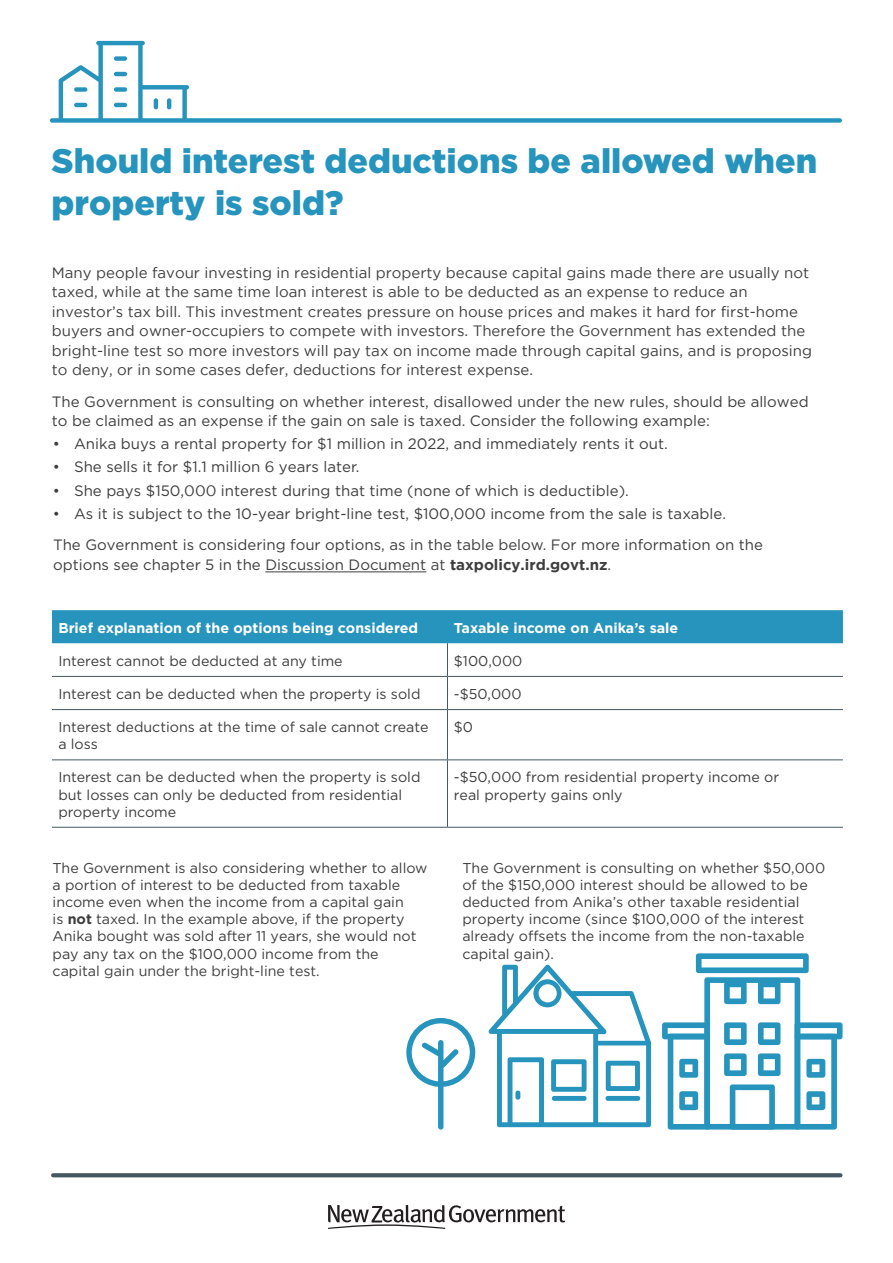
<style>
.page{position:relative;width:893px;height:1263px;background:#fff}
.page>*{position:absolute;margin:0;border:0;box-sizing:border-box;transform-origin:0 0}
.Body{font:900 34.05px/41.1px "Gotham";color:#2694bd}
.Body-2{font:15px/19.5px "Gotham";color:#3e3e3f}
.Body-3{font:14.25px/17.1px "Gotham";color:#3e3e3f}
.t1{font:700 14.25px "Gotham";color:#fff}
.s1{font-weight:700}
</style>
<div class="page">
<svg style="left:328px;top:1205px;width:237px;height:24px"></svg>
<svg style="left:50px;top:41px;width:792px;height:82px"></svg>
<svg style="left:53px;top:1173px;width:787px;height:4px;background:#4d5e67"></svg>
<div style="left:52px;top:610px;width:791px;height:33px;background:#2694bd"></div>
<hr style="left:447px;top:643px;width:1px;height:33px;background:#455760">
<hr style="left:52px;top:676px;width:395px;height:1px;background:#455760">
<hr style="left:447px;top:676px;width:396px;height:1px;background:#455760">
<hr style="left:447px;top:677px;width:1px;height:32px;background:#455760">
<hr style="left:52px;top:709px;width:395px;height:1px;background:#455760">
<hr style="left:447px;top:709px;width:396px;height:1px;background:#455760">
<hr style="left:447px;top:710px;width:1px;height:49px;background:#455760">
<hr style="left:52px;top:759px;width:395px;height:1px;background:#455760">
<hr style="left:447px;top:759px;width:396px;height:1px;background:#455760">
<hr style="left:447px;top:760px;width:1px;height:67px;background:#455760">
<hr style="left:52px;top:827px;width:395px;height:1px;background:#455760">
<hr style="left:447px;top:827px;width:396px;height:1px;background:#455760">
<svg style="left:489px;top:964px;width:162px;height:163px"></svg>
<div style="left:515px;top:1090px;width:5px;height:9px;background:#2694bd;border-radius:2px"></div>
<svg style="left:406px;top:1018px;width:69px;height:111px"></svg>
<svg style="left:662px;top:953px;width:180px;height:176px"></svg>
<hr style="left:265px;top:572px;width:161px;height:1px;background:#3e3e3f">
<p class="Body" style="left:52px;top:140px;width:767px">Should interest deductions be allowed when property is sold?</p>
<p class="Body-2" style="left:52px;top:262px;width:762px">Many people favour investing in residential property because capital gains made there are usually not taxed, while at the same time loan interest is able to be deducted as an expense to reduce an investor’s tax bill. This investment creates pressure on house prices and makes it hard for first-home buyers and owner-occupiers to compete with investors. Therefore the Government has extended the bright-line test so more investors will pay tax on income made through capital gains, and is proposing to deny, or in some cases defer, deductions for interest expense.</p>
<p class="Body-2" style="left:52px;top:391px;width:758px">The Government is consulting on whether interest, disallowed under the new rules, should be allowed to be claimed as an expense if the gain on sale is taxed. Consider the following example:</p>
<p class="Body-2" style="left:53px;top:433px;width:616px">• Anika buys a rental property for $1 million in 2022, and immediately rents it out.</p>
<p class="Body-2" style="left:53px;top:457px;width:308px">• She sells it for $1.1 million 6 years later.</p>
<p class="Body-2" style="left:53px;top:480px;width:577px">• She pays $150,000 interest during that time (none of which is deductible).</p>
<p class="Body-2" style="left:53px;top:504px;width:675px">• As it is subject to the 10-year bright-line test, $100,000 income from the sale is taxable.</p>
<p class="Body-2" style="left:53px;top:535px;width:711px">The Government is considering four options, as in the table below. For more information on the options see chapter 5 in the Discussion Document at <span class="s1">taxpolicy.ird.govt.nz</span>.</p>
<p class="t1" style="left:58px;top:619px;width:361px">Brief explanation of the options being considered</p>
<p class="t1" style="left:454px;top:619px;width:226px">Taxable income on Anika’s sale</p>
<p class="Body-3" style="left:58px;top:652px;width:286px">Interest cannot be deducted at any time</p>
<p class="Body-3" style="left:454px;top:652px;width:70px">$100,000</p>
<p class="Body-3" style="left:58px;top:685px;width:364px">Interest can be deducted when the property is sold</p>
<p class="Body-3" style="left:454px;top:685px;width:69px">-$50,000</p>
<p class="Body-3" style="left:58px;top:718px;width:372px">Interest deductions at the time of sale cannot create a loss</p>
<p class="Body-3" style="left:454px;top:718px;width:21px">$0</p>
<p class="Body-3" style="left:58px;top:768px;width:364px">Interest can be deducted when the property is sold but losses can only be deducted from residential property income</p>
<p class="Body-3" style="left:454px;top:769px;width:327px">-$50,000 from residential property income or real property gains only</p>
<p class="Body-3" style="left:53px;top:859px;width:376px">The Government is also considering whether to allow a portion of interest to be deducted from taxable income even when the income from a capital gain<br>is <span class="s1">not</span> taxed. In the example above, if the property Anika bought was sold after 11 years, she would not pay any tax on the $100,000 income from the capital gain under the bright-line test.</p>
<p class="Body-3" style="left:462px;top:859px;width:364px">The Government is consulting on whether $50,000 of the $150,000 interest should be allowed to be deducted from Anika’s other taxable residential property income (since $100,000 of the interest already offsets the income from the non-taxable capital gain).</p>
</div>
